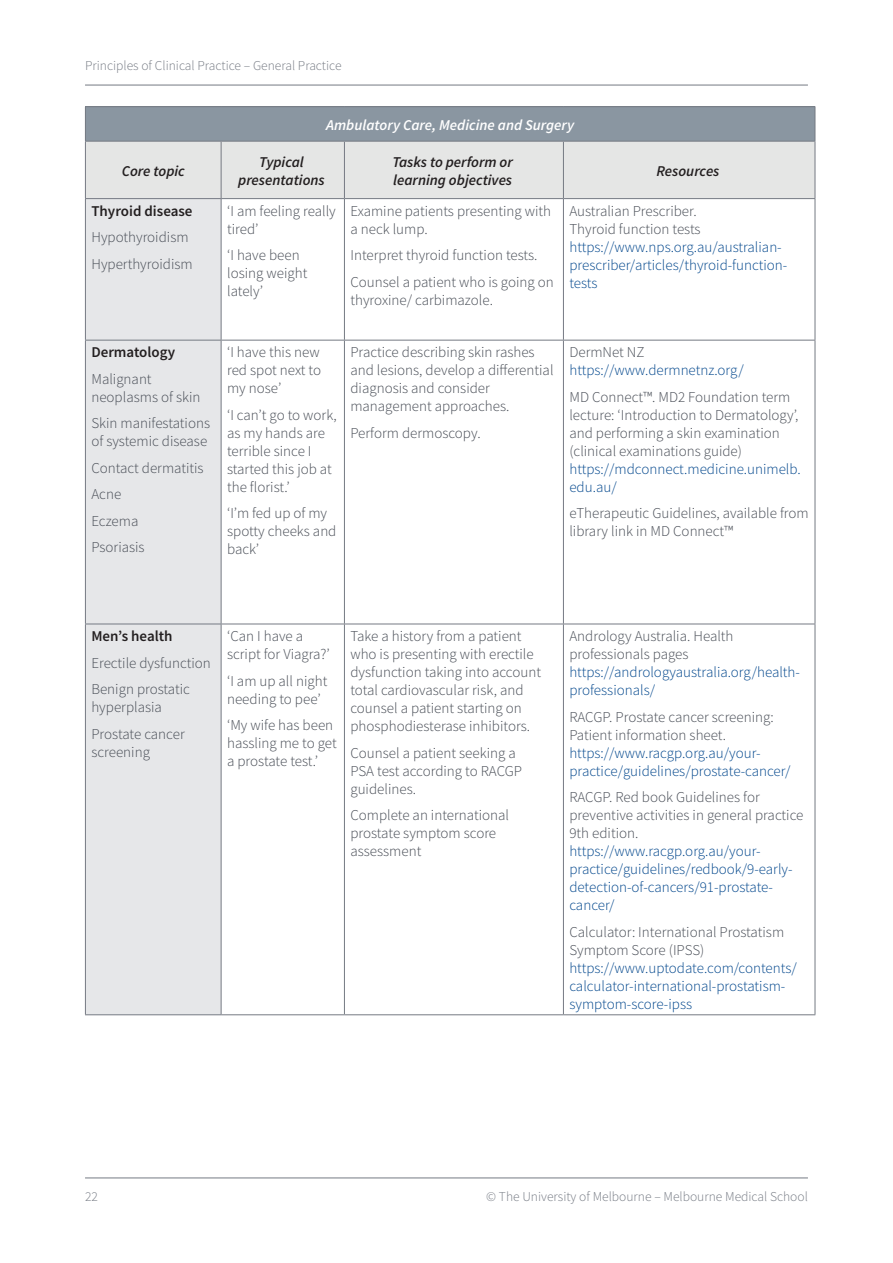
<style>
.page{position:relative;width:893px;height:1263px;background:#fff}
.page>*{position:absolute;margin:0;border:0;box-sizing:border-box;transform-origin:0 0}
.t1{font:300 15px/18px "Source Sans Pro";color:#464b54}
.t2{font:300 15px/18px "Source Sans Pro";color:#01468c}
.t3{font:italic 600 15px/18px "Source Sans Pro";color:#231f20;text-align:center}
.t4{font:600 15px "Source Sans Pro";color:#231f20}
.t5{font:italic 600 15px "Source Sans Pro";color:#fff}
.t6{font:300 13.5px "Source Sans Pro";color:#757a83}
</style>
<div class="page">
<hr style="left:85px;top:85px;width:723px;height:1px;background:#757a83">
<hr style="left:85px;top:1177px;width:723px;height:1px;background:#757a83">
<div style="left:85px;top:107px;width:730px;height:34px;background:#8a96a1"></div>
<div style="left:86px;top:142px;width:729px;height:56px;background:#e5e6e5"></div>
<div style="left:86px;top:199px;width:135px;height:815px;background:#e6e7e9"></div>
<hr style="left:85px;top:199px;width:1px;height:141px;background:#757a83">
<hr style="left:221px;top:199px;width:1px;height:141px;background:#757a83">
<hr style="left:344px;top:199px;width:1px;height:141px;background:#757a83">
<hr style="left:563px;top:199px;width:1px;height:141px;background:#757a83">
<hr style="left:815px;top:199px;width:1px;height:141px;background:#757a83">
<hr style="left:85px;top:340px;width:136px;height:1px;background:#757a83">
<hr style="left:85px;top:340px;width:1px;height:284px;background:#757a83">
<hr style="left:221px;top:340px;width:123px;height:1px;background:#757a83">
<hr style="left:221px;top:340px;width:1px;height:284px;background:#757a83">
<hr style="left:344px;top:340px;width:219px;height:1px;background:#757a83">
<hr style="left:344px;top:340px;width:1px;height:284px;background:#757a83">
<hr style="left:563px;top:340px;width:252px;height:1px;background:#757a83">
<hr style="left:563px;top:340px;width:1px;height:284px;background:#757a83">
<hr style="left:815px;top:340px;width:1px;height:284px;background:#757a83">
<hr style="left:85px;top:624px;width:136px;height:1px;background:#757a83">
<hr style="left:85px;top:624px;width:1px;height:390px;background:#757a83">
<hr style="left:221px;top:624px;width:123px;height:1px;background:#757a83">
<hr style="left:221px;top:624px;width:1px;height:390px;background:#757a83">
<hr style="left:344px;top:624px;width:219px;height:1px;background:#757a83">
<hr style="left:344px;top:624px;width:1px;height:390px;background:#757a83">
<hr style="left:563px;top:624px;width:252px;height:1px;background:#757a83">
<hr style="left:563px;top:624px;width:1px;height:390px;background:#757a83">
<hr style="left:815px;top:624px;width:1px;height:390px;background:#757a83">
<hr style="left:85px;top:1014px;width:136px;height:1px;background:#757a83">
<hr style="left:221px;top:1014px;width:123px;height:1px;background:#757a83">
<hr style="left:344px;top:1014px;width:219px;height:1px;background:#757a83">
<hr style="left:563px;top:1014px;width:252px;height:1px;background:#757a83">
<hr style="left:85px;top:106px;width:136px;height:1px;background:#757a83">
<hr style="left:85px;top:107px;width:1px;height:34px;background:#757a83">
<hr style="left:221px;top:106px;width:123px;height:1px;background:#757a83">
<hr style="left:344px;top:106px;width:219px;height:1px;background:#757a83">
<hr style="left:563px;top:106px;width:252px;height:1px;background:#757a83">
<hr style="left:815px;top:107px;width:1px;height:34px;background:#757a83">
<hr style="left:85px;top:141px;width:136px;height:1px;background:#757a83">
<hr style="left:85px;top:142px;width:1px;height:56px;background:#757a83">
<hr style="left:221px;top:141px;width:123px;height:1px;background:#757a83">
<hr style="left:221px;top:142px;width:1px;height:56px;background:#757a83">
<hr style="left:344px;top:141px;width:219px;height:1px;background:#757a83">
<hr style="left:344px;top:142px;width:1px;height:56px;background:#757a83">
<hr style="left:563px;top:141px;width:252px;height:1px;background:#757a83">
<hr style="left:563px;top:142px;width:1px;height:56px;background:#757a83">
<hr style="left:815px;top:142px;width:1px;height:56px;background:#757a83">
<hr style="left:85px;top:198px;width:136px;height:1px;background:#757a83">
<hr style="left:221px;top:198px;width:123px;height:1px;background:#757a83">
<hr style="left:344px;top:198px;width:219px;height:1px;background:#757a83">
<hr style="left:563px;top:198px;width:252px;height:1px;background:#757a83">
<p class="t6" style="left:85px;top:57px;width:258px">Principles of Clinical Practice – General Practice</p>
<p class="t5" style="left:326px;top:115px;width:250px">Ambulatory Care, Medicine and Surgery</p>
<p class="t3" style="left:122px;top:161px;width:65px">Core topic</p>
<p class="t3" style="left:238px;top:152px;width:88px">Typical presentations</p>
<p class="t3" style="left:392px;top:152px;width:122px;text-align:left">Tasks to perform or learning objectives</p>
<p class="t3" style="left:656px;top:161px;width:65px">Resources</p>
<p class="t4" style="left:91px;top:201px;width:103px">Thyroid disease</p>
<p class="t1" style="left:91px;top:224px;width:103px;line-height:26.5px">Hypothyroidism<br>Hyperthyroidism</p>
<p class="t1" style="left:227px;top:202px;width:110px">‘I am feeling really tired’</p>
<p class="t1" style="left:227px;top:246px;width:82px">‘I have been losing weight lately’</p>
<p class="t1" style="left:350px;top:202px;width:202px">Examine patients presenting with a neck lump.</p>
<p class="t1" style="left:350px;top:242px;width:205px;line-height:26.5px">Interpret thyroid function tests.<br>Counsel a patient who is going on</p>
<p class="t1" style="left:350px;top:291px;width:144px">thyroxine/ carbimazole.</p>
<p class="t1" style="left:569px;top:202px;width:133px">Australian Prescriber.<br>Thyroid function tests</p>
<p class="t2" style="left:569px;top:238px;width:219px">https://www.nps.org.au/australian&shy;prescriber/articles/thyroid-function&shy;tests</p>
<p class="t4" style="left:91px;top:343px;width:85px">Dermatology</p>
<p class="t1" style="left:91px;top:370px;width:111px">Malignant neoplasms of skin</p>
<p class="t1" style="left:91px;top:414px;width:120px">Skin manifestations of systemic disease</p>
<p class="t1" style="left:91px;top:455px;width:114px;line-height:26.5px">Contact dermatitis<br>Acne<br>Eczema<br>Psoriasis</p>
<p class="t1" style="left:227px;top:343px;width:96px;text-align:justify">‘I have this new red spot next to my nose’</p>
<p class="t1" style="left:227px;top:406px;width:111px">‘I can’t go to work, as my hands are terrible since I started this job at the florist.’</p>
<p class="t1" style="left:227px;top:504px;width:111px">‘I’m fed up of my spotty cheeks and back’</p>
<p class="t1" style="left:350px;top:343px;width:205px">Practice describing skin rashes and lesions, develop a differential diagnosis and consider management approaches.</p>
<p class="t1" style="left:350px;top:424px;width:132px">Perform dermoscopy.</p>
<p class="t1" style="left:569px;top:343px;width:77px">DermNet NZ</p>
<p class="t2" style="left:569px;top:361px;width:176px">https://www.dermnetnz.org/</p>
<p class="t1" style="left:569px;top:388px;width:231px">MD Connect™. MD2 Foundation term lecture: ‘Introduction to Dermatology’, and performing a skin examination (clinical examinations guide)</p>
<p class="t2" style="left:569px;top:460px;width:233px">https://mdconnect.medicine.unimelb. edu.au/</p>
<p class="t1" style="left:569px;top:504px;width:241px">eTherapeutic Guidelines, available from library link in MD Connect™</p>
<p class="t4" style="left:91px;top:626px;width:83px">Men’s health</p>
<p class="t1" style="left:91px;top:649px;width:121px;line-height:26.5px">Erectile dysfunction<br>Benign prostatic</p>
<p class="t1" style="left:91px;top:694px;width:95px;line-height:26.5px">hyperplasia<br>Prostate cancer</p>
<p class="t1" style="left:91px;top:743px;width:60px">screening</p>
<p class="t1" style="left:227px;top:627px;width:104px">‘Can I have a script for Viagra?’</p>
<p class="t1" style="left:227px;top:672px;width:102px">‘I am up all night needing to pee’</p>
<p class="t1" style="left:227px;top:716px;width:111px">‘My wife has been hassling me to get a prostate test.’</p>
<p class="t1" style="left:350px;top:627px;width:192px">Take a history from a patient who is presenting with erectile dysfunction taking into account total cardiovascular risk, and counsel a patient starting on phosphodiesterase inhibitors.</p>
<p class="t1" style="left:350px;top:744px;width:173px">Counsel a patient seeking a<br>PSA test according to RACGP guidelines.</p>
<p class="t1" style="left:350px;top:806px;width:160px">Complete an international prostate symptom score assessment</p>
<p class="t1" style="left:569px;top:627px;width:166px">Andrology Australia. Health professionals pages</p>
<p class="t2" style="left:569px;top:663px;width:232px">https://andrologyaustralia.org/health&shy;professionals/</p>
<p class="t1" style="left:569px;top:708px;width:206px">RACGP. Prostate cancer screening:<br>Patient information sheet.</p>
<p class="t2" style="left:569px;top:744px;width:222px">https://www.racgp.org.au/your&shy;practice/guidelines/prostate-cancer/</p>
<p class="t1" style="left:569px;top:788px;width:236px">RACGP. Red book Guidelines for preventive activities in general practice<br>9th edition.</p>
<p class="t2" style="left:569px;top:842px;width:225px">https://www.racgp.org.au/your&shy;practice/guidelines/redbook/9-early&shy;detection-of-cancers/91-prostate&shy;cancer/</p>
<p class="t1" style="left:569px;top:923px;width:216px">Calculator: International Prostatism<br>Symptom Score (IPSS)</p>
<p class="t2" style="left:569px;top:959px;width:229px">https://www.uptodate.com/contents/ calculator-international-prostatism&shy;symptom-score-ipss</p>
<p class="t6" style="left:85px;top:1188px;width:14px">22</p>
<p class="t6" style="left:486px;top:1188px;width:323px">© The University of Melbourne – Melbourne Medical School</p>
</div>
